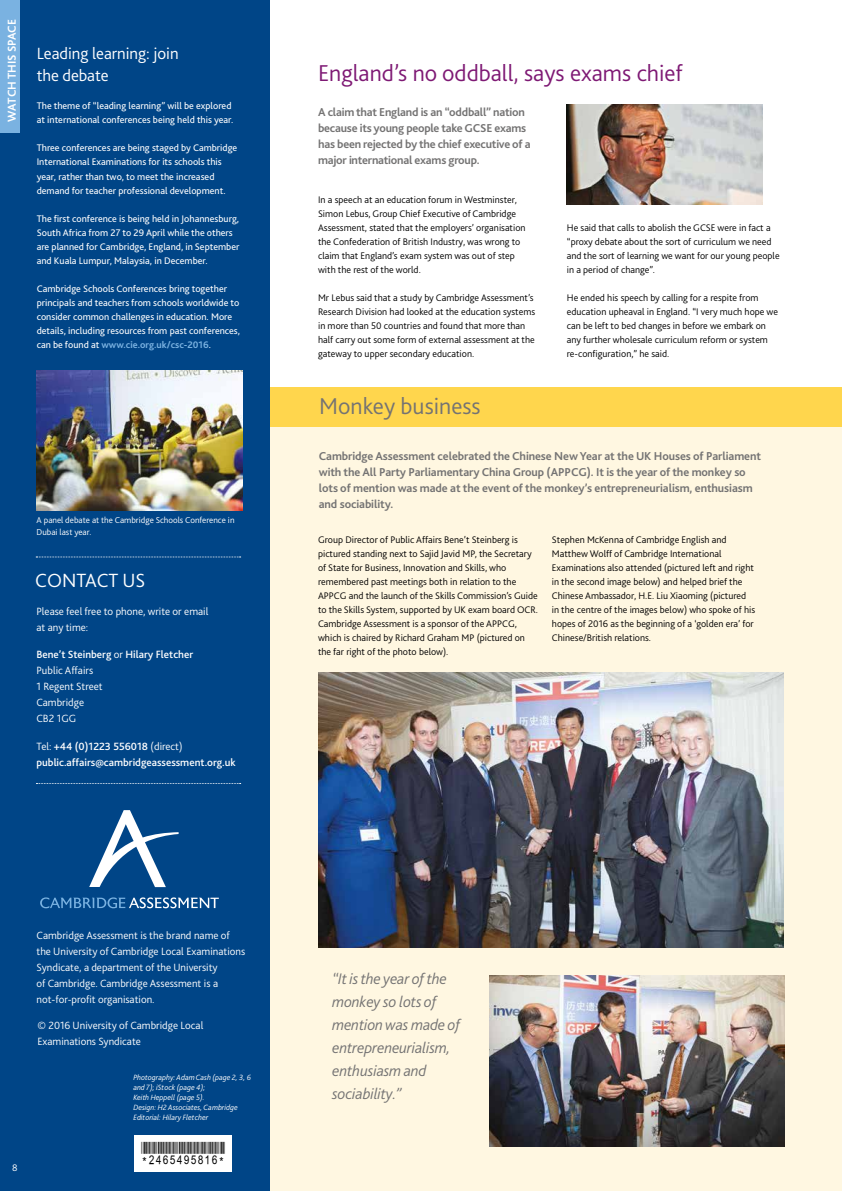
<style>
.page{position:relative;width:842px;height:1191px;background:#fff}
.page>*{position:absolute;margin:0;border:0;box-sizing:border-box;transform-origin:0 0}
.t1{font:300 24px "Bliss 2";color:#7e1974}
.t2{font:300 24px "Bliss 2";color:#747373}
.t3{font:300 20px "Bliss 2";color:#fff}
.t4{font:300 17px/22px "Bliss 2";letter-spacing:-.005em;color:#fff}
.t5{font:italic 300 16px/23px "Bliss 2";letter-spacing:-.01em;color:#747373}
.t6{font:700 12px/16px "Bliss 2";letter-spacing:-.01em;color:#747373}
.t7{font:700 12px "Bliss 2";color:#fff}
.t8{font:12px "ABCC39 Short Text";color:#000}
.t9{font:300 11px/16px "Bliss 2";color:#fff}
.t10{font:500 11px/16px "Bliss 2";color:#fff}
.t11{font:300 10px/14px "Bliss 2";color:#000}
.t12{font:10px/14px "Bliss 2";color:#fff}
.t13{font:300 10px "Bliss 2";color:#fff}
.t14{font:300 9px/12px "Bliss 2";color:#fff}
.t15{font:italic 300 8px/10px "Bliss 2";color:#fff}
.s1{font-weight:700;color:#7ab2e1}
.s2{font-weight:500}
.s3{font-weight:300}
</style>
<div class="page">
<div style="left:264px;top:414px;width:578px;height:777px;background:#fff7e1"></div>
<div style="left:264px;top:387px;width:578px;height:40px;background:#ffd64d"></div>
<div style="left:0;top:0;width:270px;height:1191px;background:#004587"></div>
<svg style="left:36px;top:783px;width:205px;height:1px"></svg>
<svg style="left:36px;top:557px;width:205px;height:1px"></svg>
<svg style="left:89px;top:810px;width:90px;height:77px"></svg>
<svg style="left:40px;top:897px;width:179px;height:11px"></svg>
<div style="left:0;top:0;width:20px;height:132px;background:#7ab2e1"></div>
<div style="left:134px;top:1135px;width:98px;height:33px;background:#fff"></div>
<div style="left:134px;top:1141px;width:98px;height:30px;background:#fff"></div>
<img style="left:567px;top:105px;width:196px;height:100px">
<img style="left:489px;top:975px;width:295px;height:171px">
<img style="left:318px;top:673px;width:466px;height:274px">
<img style="left:37px;top:371px;width:206px;height:140px">
<p class="t7" style="left:4px;top:121px;width:104px;rotate:-90deg">WATCH THIS SPACE</p>
<h3 class="t4" style="left:37px;top:42px;width:143px">Leading learning: join the debate</h3>
<p class="t12" style="left:37px;top:99px;width:198px">The theme of “leading learning” will be explored at international conferences being held this year.</p>
<p class="t12" style="left:37px;top:141px;width:202px">Three conferences are being staged by Cambridge International Examinations for its schools this year, rather than two, to meet the increased demand for teacher professional development.</p>
<p class="t12" style="left:37px;top:211px;width:204px">The first conference is being held in Johannesburg, South Africa from 27 to 29 April while the others are planned for Cambridge, England, in September and Kuala Lumpur, Malaysia, in December.</p>
<p class="t12" style="left:37px;top:281px;width:205px">Cambridge Schools Conferences bring together principals and teachers from schools worldwide to consider common challenges in education. More details, including resources from past conferences, can be found at <span class="s1">www.cie.org.uk/csc-2016</span>.</p>
<p class="t14" style="left:37px;top:514px;width:199px">A panel debate at the Cambridge Schools Conference in<br>Dubai last year.</p>
<h2 class="t3" style="left:35px;top:568px;width:111px">CONTACT US</h2>
<p class="t9" style="left:36px;top:603px;width:174px">Please feel free to phone, write or email at any time:</p>
<p class="t9" style="left:36px;top:646px;width:158px"><span class="s2">Bene’t Steinberg</span> or <span class="s2">Hilary Fletcher<br></span>Public Affairs<br>1 Regent Street<br>Cambridge<br>CB2 1GG</p>
<p class="t10" style="left:36px;top:737px;width:201px"><span class="s3">Tel:</span> +44 (0)1223 556018 <span class="s3">(direct) </span>public.affairs@cambridgeassessment.org.uk</p>
<p class="t13" style="left:12px;top:1161px;width:7px">8</p>
<p class="t9" style="left:37px;top:927px;width:210px">Cambridge Assessment is the brand name of the University of Cambridge Local Examinations Syndicate, a department of the University<br>of Cambridge. Cambridge Assessment is a not-for-profit organisation.</p>
<p class="t9" style="left:37px;top:1017px;width:167px">© 2016 University of Cambridge Local<br>Examinations Syndicate</p>
<p class="t15" style="left:133px;top:1072px;width:119px">Photography: Adam Cash (page 2, 3, 6 and 7); iStock (page 4);<br>Keith Heppell (page 5).<br>Design: H2 Associates, Cambridge<br>Editorial: Hilary Fletcher</p>
<p class="t8" style="left:141px;top:1152px;width:85px">*2465495816*</p>
<h1 class="t1" style="left:318px;top:58px;width:366px">England’s no oddball, says exams chief</h1>
<p class="t6" style="left:318px;top:103px;width:214px">A claim that England is an “oddball” nation because its young people take GCSE exams has been rejected by the chief executive of a major international exams group.</p>
<p class="t11" style="left:318px;top:192px;width:209px">In a speech at an education forum in Westminster, Simon Lebus, Group Chief Executive of Cambridge Assessment, stated that the employers’ organisation the Confederation of British Industry, was wrong to claim that England’s exam system was out of step with the rest of the world.</p>
<p class="t11" style="left:318px;top:290px;width:219px">Mr Lebus said that a study by Cambridge Assessment’s Research Division had looked at the education systems in more than 50 countries and found that more than half carry out some form of external assessment at the gateway to upper secondary education.</p>
<p class="t11" style="left:567px;top:220px;width:214px">He said that calls to abolish the GCSE were in fact a “proxy debate about the sort of curriculum we need and the sort of learning we want for our young people in a period of change”.</p>
<p class="t11" style="left:567px;top:290px;width:213px">He ended his speech by calling for a respite from education upheaval in England. “I very much hope we can be left to bed changes in before we embark on any further wholesale curriculum reform or system re-configuration,” he said.</p>
<h1 class="t2" style="left:319px;top:391px;width:163px">Monkey business</h1>
<p class="t6" style="left:319px;top:447px;width:444px">Cambridge Assessment celebrated the Chinese New Year at the UK Houses of Parliament with the All Party Parliamentary China Group (APPCG). It is the year of the monkey so lots of mention was made at the event of the monkey’s entrepreneurialism, enthusiasm and sociability.</p>
<p class="t11" style="left:318px;top:532px;width:221px">Group Director of Public Affairs Bene’t Steinberg is pictured standing next to Sajid Javid MP, the Secretary of State for Business, Innovation and Skills, who remembered past meetings both in relation to the APPCG and the launch of the Skills Commission’s Guide to the Skills System, supported by UK exam board OCR.<br>Cambridge Assessment is a sponsor of the APPCG, which is chaired by Richard Graham MP (pictured on the far right of the photo below).</p>
<p class="t11" style="left:552px;top:532px;width:205px">Stephen McKenna of Cambridge English and Matthew Wolff of Cambridge International Examinations also attended (pictured left and right in the second image below) and helped brief the Chinese Ambassador, H.E. Liu Xiaoming (pictured in the centre of the images below) who spoke of his hopes of 2016 as the beginning of a ‘golden era’ for Chinese/British relations.</p>
<h3 class="t5" style="left:332px;top:967px;width:130px">“It is the year of the monkey so lots of mention was made of entrepreneurialism, enthusiasm and sociability.”</h3>
</div>
